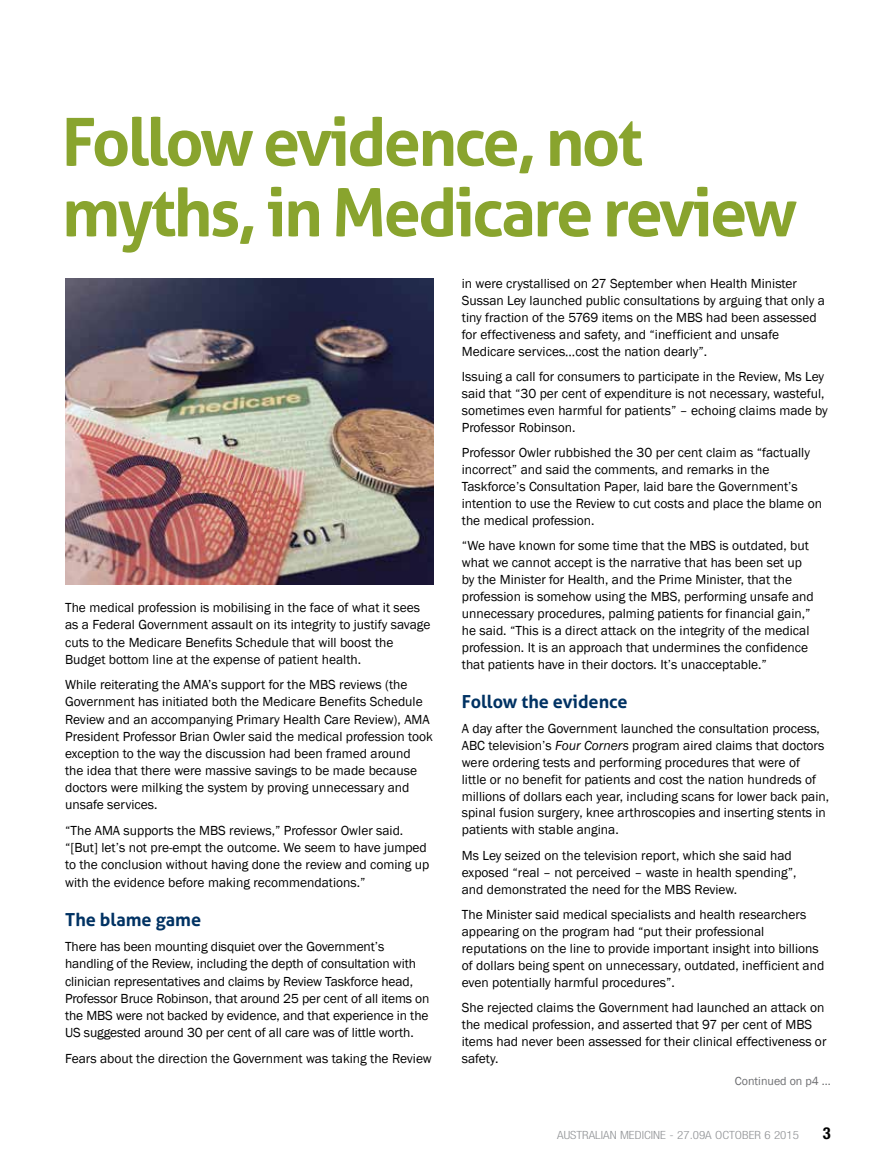
<style>
.page{position:relative;width:893px;height:1170px;background:#fff}
.page>*{position:absolute;margin:0;border:0;box-sizing:border-box;transform-origin:0 0}
.t1{font:700 66.3px/70.5px "Aller";letter-spacing:-.04em;color:#89a42e}
.t2{font:700 18px "Aller";color:#003263}
.t3{font:700 condensed 16.5px "Helvetica Neue";color:#000}
.t4{font:13.5px/17px "Franklin Gothic";color:#000}
.t5{font:12px "Franklin Gothic";color:#6d6e71}
.t6{font:300 condensed 11.25px "Helvetica Neue";color:#939598;scale:1.15 1}
.s1{font-style:italic}
</style>
<div class="page">
<img style="left:66px;top:279px;width:368px;height:306px">
<h1 class="t1" style="left:62px;top:106px;width:737px">Follow evidence, not myths, in Medicare review</h1>
<p class="t4" style="left:65px;top:599px;width:367px">The medical profession is mobilising in the face of what it sees as a Federal Government assault on its integrity to justify savage cuts to the Medicare Benefits Schedule that will boost the Budget bottom line at the expense of patient health.</p>
<p class="t4" style="left:65px;top:676px;width:369px">While reiterating the AMA’s support for the MBS reviews (the Government has initiated both the Medicare Benefits Schedule Review and an accompanying Primary Health Care Review), AMA President Professor Brian Owler said the medical profession took exception to the way the discussion had been framed around<br>the idea that there were massive savings to be made because doctors were milking the system by proving unnecessary and unsafe services.</p>
<p class="t4" style="left:65px;top:821px;width:366px;line-height:17.4px">“The AMA supports the MBS reviews,” Professor Owler said. “[But] let’s not pre-empt the outcome. We seem to have jumped to the conclusion without having done the review and coming up with the evidence before making recommendations.”</p>
<h2 class="t2" style="left:65px;top:908px;width:138px">The blame game</h2>
<p class="t4" style="left:65px;top:938px;width:366px">There has been mounting disquiet over the Government’s handling of the Review, including the depth of consultation with clinician representatives and claims by Review Taskforce head, Professor Bruce Robinson, that around 25 per cent of all items on the MBS were not backed by evidence, and that experience in the US suggested around 30 per cent of all care was of little worth.</p>
<p class="t4" style="left:65px;top:1049px;width:368px">Fears about the direction the Government was taking the Review</p>
<p class="t4" style="left:462px;top:275px;width:364px">in were crystallised on 27 September when Health Minister Sussan Ley launched public consultations by arguing that only a tiny fraction of the 5769 items on the MBS had been assessed for effectiveness and safety, and “inefficient and unsafe Medicare services…cost the nation dearly”.</p>
<p class="t4" style="left:462px;top:368px;width:367px">Issuing a call for consumers to participate in the Review, Ms Ley said that “30 per cent of expenditure is not necessary, wasteful, sometimes even harmful for patients” – echoing claims made by Professor Robinson.</p>
<p class="t4" style="left:462px;top:444px;width:362px">Professor Owler rubbished the 30 per cent claim as “factually incorrect” and said the comments, and remarks in the Taskforce’s Consultation Paper, laid bare the Government’s intention to use the Review to cut costs and place the blame on the medical profession.</p>
<p class="t4" style="left:462px;top:537px;width:353px">“We have known for some time that the MBS is outdated, but what we cannot accept is the narrative that has been set up by the Minister for Health, and the Prime Minister, that the profession is somehow using the MBS, performing unsafe and unnecessary procedures, palming patients for financial gain,” he said. “This is a direct attack on the integrity of the medical profession. It is an approach that undermines the confidence that patients have in their doctors. It’s unacceptable.”</p>
<h2 class="t2" style="left:462px;top:690px;width:167px">Follow the evidence</h2>
<p class="t4" style="left:462px;top:720px;width:369px">A day after the Government launched the consultation process, ABC television’s <span class="s1">Four Corners</span> program aired claims that doctors were ordering tests and performing procedures that were of<br>little or no benefit for patients and cost the nation hundreds of millions of dollars each year, including scans for lower back pain, spinal fusion surgery, knee arthroscopies and inserting stents in patients with stable angina.</p>
<p class="t4" style="left:462px;top:847px;width:336px">Ms Ley seized on the television report, which she said had exposed “real – not perceived – waste in health spending”, and demonstrated the need for the MBS Review.</p>
<p class="t4" style="left:462px;top:906px;width:364px">The Minister said medical specialists and health researchers appearing on the program had “put their professional reputations on the line to provide important insight into billions of dollars being spent on unnecessary, outdated, inefficient and even potentially harmful procedures”.</p>
<p class="t4" style="left:462px;top:999px;width:366px">She rejected claims the Government had launched an attack on the medical profession, and asserted that 97 per cent of MBS items had never been assessed for their clinical effectiveness or safety.</p>
<p class="t5" style="left:735px;top:1073px;width:98px">Continued on p4 ...</p>
<p class="t6" style="left:557px;top:1128px;width:212px">AUSTRALIAN MEDICINE - 27.09A OCTOBER 6 2015</p>
<p class="t3" style="left:823px;top:1122px;width:9px">3</p>
</div>
